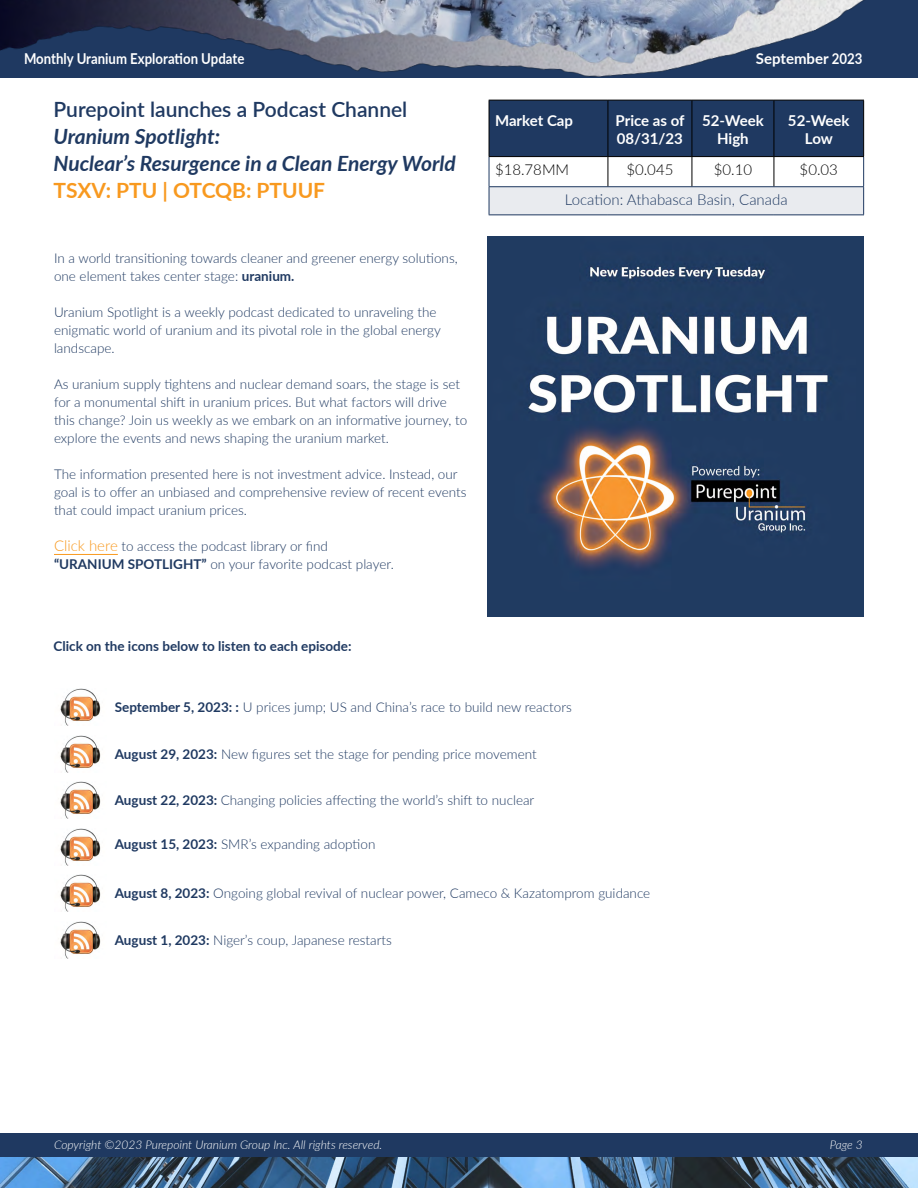
<style>
.page{position:relative;width:918px;height:1188px;background:#fff}
.page>*{position:absolute;margin:0;border:0;box-sizing:border-box;transform-origin:0 0}
.t1{font:italic 700 21px/27px "Lato";color:#1f3961}
.t2{font:600 21px "Lato";color:#1f3961}
.t3{font:700 21px "Lato";color:#f8991f}
.t4{font:700 15px/18px "Lato";color:#fff;text-align:center}
.t5{font:700 15px "Lato";color:#fff;scale:.88 1}
.t6{font:300 15px "Lato";color:#1f3961}
.t7{font:300 15px "Lato";color:#000}
.t8{font:300 13.5px/18px "Lato";color:#1f3961}
.t9{font:700 13.5px "Lato";color:#1f3961}
.t10{font:italic 300 12px "Lato";color:#fff}
.s1{font-weight:700}
.s2{font-size:15px;color:#f8991f}
</style>
<div class="page">
<div style="left:0;top:1133px;width:918px;height:24px;background:#1f3961"></div>
<img style="left:0;top:1157px;width:918px;height:31px">
<img style="left:0;top:0;width:918px;height:174px">
<hr style="left:54px;top:554px;width:64px;height:1px;background:#f8991f">
<hr style="left:489px;top:214px;width:119px;height:1px;background:#1f3961">
<hr style="left:608px;top:214px;width:84px;height:1px;background:#1f3961">
<hr style="left:692px;top:214px;width:82px;height:1px;background:#1f3961">
<hr style="left:774px;top:214px;width:90px;height:1px;background:#1f3961">
<svg style="left:489px;top:100px;width:375px;height:114px"></svg>
<hr style="left:774px;top:100px;width:90px;height:1px;background:#000">
<hr style="left:774px;top:100px;width:1px;height:56px;background:#000">
<hr style="left:863px;top:100px;width:1px;height:56px;background:#000">
<hr style="left:774px;top:156px;width:90px;height:1px;background:#000">
<img style="left:487px;top:237px;width:377px;height:379px">
<img style="left:60px;top:735px;width:41px;height:37px">
<img style="left:60px;top:782px;width:41px;height:37px">
<img style="left:60px;top:828px;width:41px;height:37px">
<img style="left:60px;top:875px;width:41px;height:37px">
<img style="left:60px;top:921px;width:41px;height:37px">
<img style="left:60px;top:689px;width:41px;height:37px">
<p class="t5" style="left:24px;top:48px;width:252px">Monthly Uranium Exploration Update</p>
<p class="t4" style="left:756px;top:49px;width:108px">September 2023</p>
<h1 class="t2" style="left:53px;top:94px;width:355px">Purepoint launches a Podcast Channel</h1>
<h1 class="t1" style="left:53px;top:122px;width:404px">Uranium Spotlight:<br>Nuclear’s Resurgence in a Clean Energy World</h1>
<h1 class="t3" style="left:53px;top:175px;width:273px">TSXV: PTU | OTCQB: PTUUF</h1>
<p class="t4" style="left:495px;top:111px;width:80px">Market Cap</p>
<p class="t4" style="left:616px;top:111px;width:70px;text-align:left">Price as of<br>08/31/23</p>
<p class="t4" style="left:702px;top:111px;width:63px">52-Week<br>High</p>
<p class="t4" style="left:788px;top:111px;width:63px">52-Week<br>Low</p>
<p class="t7" style="left:495px;top:159px;width:76px">$18.78MM</p>
<p class="t7" style="left:626px;top:159px;width:48px">$0.045</p>
<p class="t7" style="left:714px;top:159px;width:40px">$0.10</p>
<p class="t7" style="left:800px;top:159px;width:40px">$0.03</p>
<p class="t6" style="left:565px;top:189px;width:224px">Location: Athabasca Basin, Canada</p>
<p class="t8" style="left:54px;top:249px;width:405px">In a world transitioning towards cleaner and greener energy solutions, one element takes center stage: <span class="s1">uranium.</span></p>
<p class="t8" style="left:54px;top:303px;width:388px">Uranium Spotlight is a weekly podcast dedicated to unraveling the enigmatic world of uranium and its pivotal role in the global energy landscape.</p>
<p class="t8" style="left:54px;top:375px;width:415px">As uranium supply tightens and nuclear demand soars, the stage is set for a monumental shift in uranium prices. But what factors will drive this change? Join us weekly as we embark on an informative journey, to explore the events and news shaping the uranium market.</p>
<p class="t8" style="left:54px;top:464px;width:414px">The information presented here is not investment advice. Instead, our goal is to offer an unbiased and comprehensive review of recent events that could impact uranium prices.</p>
<p class="t8" style="left:54px;top:537px;width:341px"><span class="s2">Click here</span> to access the podcast library or find <span class="s1">“URANIUM SPOTLIGHT”</span> on your favorite podcast player.</p>
<p class="t9" style="left:53px;top:636px;width:300px">Click on the icons below to listen to each episode:</p>
<p class="t8" style="left:115px;top:698px;width:459px"><span class="s1">September 5, 2023: :</span> U prices jump; US and China’s race to build new reactors</p>
<p class="t8" style="left:115px;top:744px;width:423px"><span class="s1">August 29, 2023:</span> New figures set the stage for pending price movement</p>
<p class="t8" style="left:115px;top:791px;width:421px"><span class="s1">August 22, 2023:</span> Changing policies affecting the world’s shift to nuclear</p>
<p class="t8" style="left:115px;top:834px;width:262px"><span class="s1">August 15, 2023:</span> SMR’s expanding adoption</p>
<p class="t8" style="left:115px;top:884px;width:537px"><span class="s1">August 8, 2023:</span> Ongoing global revival of nuclear power, Cameco &amp; Kazatomprom guidance</p>
<p class="t8" style="left:115px;top:930px;width:279px"><span class="s1">August 1, 2023:</span> Niger’s coup, Japanese restarts</p>
<p class="t10" style="left:54px;top:1136px;width:330px">Copyright ©2023 Purepoint Uranium Group Inc. All rights reserved.</p>
<p class="t10" style="left:830px;top:1136px;width:34px">Page 3</p>
</div>
